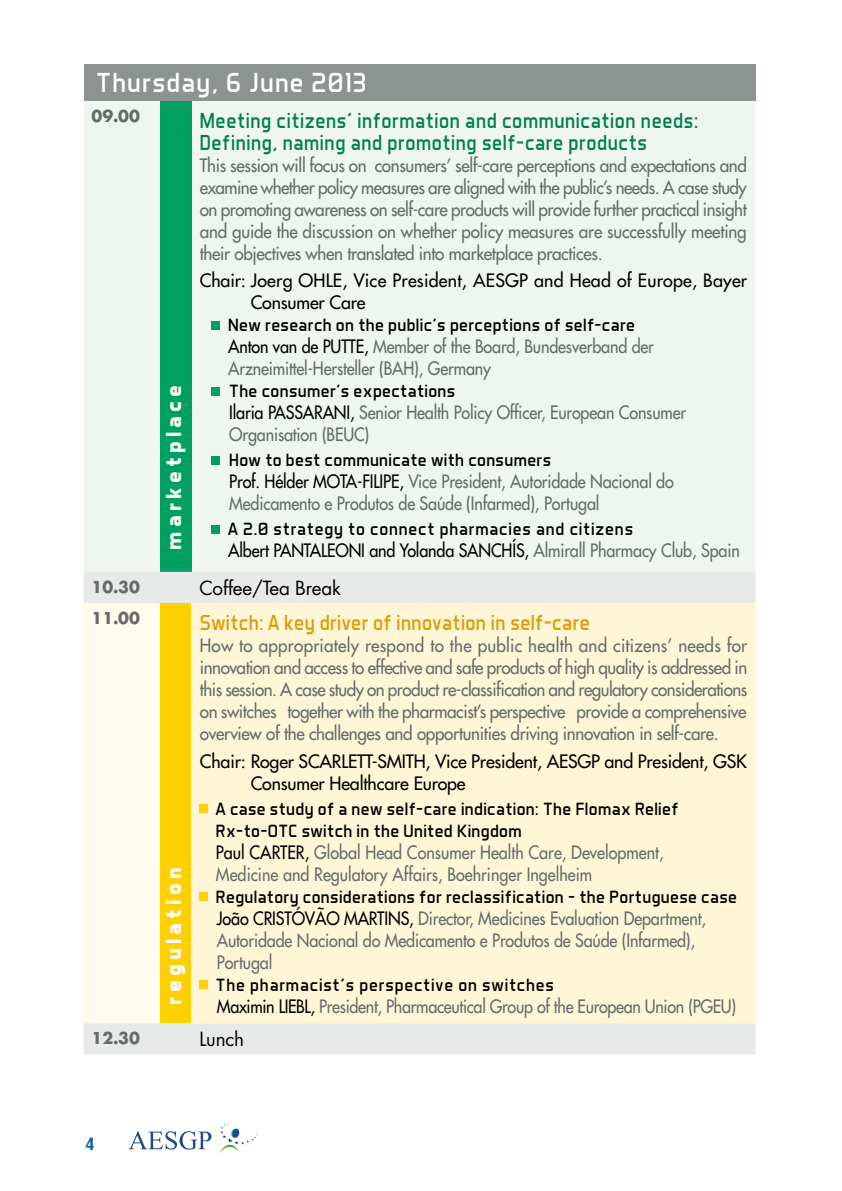
<style>
.page{position:relative;width:842px;height:1191px;background:#fff}
.page>*{position:absolute;margin:0;border:0;box-sizing:border-box;transform-origin:0 0}
.t1{font:28px "Aero Matics";letter-spacing:.045em;color:#fff}
.t2{font:22px/22px "Aero Matics";letter-spacing:.03em;color:#00804e;scale:.94 1}
.t3{font:22px "Aero Matics";letter-spacing:.02em;color:#dc9e00;scale:.94 1}
.t4{font:700 22px "Aero Matics";letter-spacing:.19em;color:#fff}
.t5{font:19px "Futura";letter-spacing:-.01em;color:#000}
.t6{font:18px/22px "Futura";letter-spacing:-.01em;color:#656c6a;text-align:justify;scale:.95 1}
.t7{font:18px/22px "Futura";letter-spacing:-.01em;color:#656c6a;scale:.9 1}
.t8{font:18px/22px "Aero Matics";letter-spacing:.02em;color:#000}
.t9{font:18px/22px "Futura";letter-spacing:-.01em;color:#000}
.t10{font:18px "Aero Matics";letter-spacing:.045em;color:#000}
.t11{font:18px/22px "Futura";letter-spacing:.015em;color:#000}
.t12{font:18px "Futura";letter-spacing:-.01em;color:#000;scale:.9 1}
.t13{font:700 18px "Dax";color:#005ea8;scale:.92 1}
.t14{font:700 16px "Futura";letter-spacing:-.01em;color:#656c6a}
.s1{color:#000}
.s2{color:#656c6a}
</style>
<div class="page">
<svg style="left:220px;top:1123px;width:37px;height:30px"></svg>
<div style="left:232px;top:1128px;width:7px;height:9px;background:#204b88;border-radius:50%"></div>
<svg style="left:129px;top:1131px;width:82px;height:18px"></svg>
<div style="left:84px;top:64px;width:671px;height:37px;background:#8d9391"></div>
<div style="left:84px;top:101px;width:671px;height:471px;background:#eff6f0"></div>
<div style="left:160px;top:101px;width:31px;height:471px;background:#00a063"></div>
<div style="left:84px;top:572px;width:671px;height:482px;background:#e8eaea"></div>
<div style="left:84px;top:603px;width:76px;height:420px;background:#fffaec"></div>
<div style="left:160px;top:603px;width:31px;height:420px;background:#ffd000"></div>
<div style="left:191px;top:603px;width:564px;height:420px;background:#fff6d8"></div>
<div style="left:211px;top:321px;width:8px;height:8px;background:#00a063"></div>
<div style="left:211px;top:387px;width:8px;height:8px;background:#00a063"></div>
<div style="left:211px;top:456px;width:8px;height:8px;background:#00a063"></div>
<div style="left:211px;top:525px;width:8px;height:8px;background:#00a063"></div>
<div style="left:200px;top:804px;width:8px;height:8px;background:#ffd000"></div>
<div style="left:200px;top:892px;width:8px;height:8px;background:#ffd000"></div>
<div style="left:200px;top:980px;width:8px;height:8px;background:#ffd000"></div>
<h1 class="t1" style="left:96px;top:66px;width:272px">Thursday, 6 June 2013</h1>
<p class="t14" style="left:92px;top:105px;width:50px">09.00</p>
<p class="t2" style="left:200px;top:109px;width:531px">Meeting citizens’ information and communication needs:<br>Defining, naming and promoting self-care products</p>
<p class="t6" style="left:200px;top:154px;width:577px">This session will focus on consumers’ self-care perceptions and expectations and examine whether policy measures are aligned with the public’s needs. A case study on promoting awareness on self-care products will provide further practical insight and guide the discussion on whether policy measures are successfully meeting their objectives when translated into marketplace practices.</p>
<p class="t11" style="left:251px;top:269px;width:498px;text-indent:-51px">Chair: Joerg OHLE, Vice President, AESGP and Head of Europe, Bayer<br>Consumer Care</p>
<p class="t8" style="left:228px;top:314px;width:408px">New research on the public’s perceptions of self-care</p>
<p class="t7" style="left:228px;top:335px;width:474px"><span class="s1">Anton van de PUTTE,</span> Member of the Board, Bundesverband der<br>Arzneimittel-Hersteller (BAH), Germany</p>
<p class="t8" style="left:229px;top:380px;width:227px">The consumer’s expectations</p>
<p class="t7" style="left:229px;top:401px;width:509px"><span class="s1">Ilaria PASSARANI,</span> Senior Health Policy Officer, European Consumer<br>Organisation (BEUC)</p>
<p class="t8" style="left:229px;top:449px;width:323px">How to best communicate with consumers</p>
<p class="t7" style="left:229px;top:470px;width:495px"><span class="s1">Prof. Hélder MOTA-FILIPE,</span> Vice President, Autoridade Nacional do<br>Medicamento e Produtos de Saúde (Infarmed), Portugal</p>
<p class="t10" style="left:228px;top:518px;width:406px">A 2.0 strategy to connect pharmacies and citizens</p>
<p class="t12" style="left:228px;top:538px;width:570px">Albert PANTALEONI and Yolanda SANCHÍS, <span class="s2">Almirall Pharmacy Club, Spain</span></p>
<p class="t14" style="left:92px;top:575px;width:50px">10.30</p>
<p class="t5" style="left:199px;top:574px;width:143px">Coffee/Tea Break</p>
<p class="t14" style="left:92px;top:607px;width:50px">11.00</p>
<p class="t3" style="left:200px;top:609px;width:416px">Switch: A key driver of innovation in self-care</p>
<p class="t6" style="left:200px;top:634px;width:578px">How to appropriately respond to the public health and citizens’ needs for innovation and access to effective and safe products of high quality is addressed in this session. A case study on product re-classification and regulatory considerations on switches together with the pharmacist’s perspective provide a comprehensive overview of the challenges and opportunities driving innovation in self-care.</p>
<p class="t9" style="left:251px;top:750px;width:498px;text-indent:-51px">Chair: Roger SCARLETT-SMITH, Vice President, AESGP and President, GSK<br>Consumer Healthcare Europe</p>
<p class="t8" style="left:216px;top:797px;width:464px">A case study of a new self-care indication: The Flomax Relief<br>Rx-to-OTC</p>
<p class="t4" style="left:161px;top:550px;width:166px;rotate:-90deg">marketplace</p>
<p class="t8" style="left:302px;top:819px;width:222px">switch in the United Kingdom</p>
<p class="t7" style="left:216px;top:840px;width:499px"><span class="s1">Paul CARTER,</span> Global Head Consumer Health Care, Development,<br>Medicine and Regulatory Affairs, Boehringer Ingelheim</p>
<p class="t8" style="left:216px;top:885px;width:523px">Regulatory considerations for reclassification – the Portuguese case</p>
<p class="t7" style="left:217px;top:906px;width:545px"><span class="s1">João CRISTÓVÃO MARTINS,</span> Director, Medicines Evaluation Department,<br>Autoridade Nacional do Medicamento e Produtos de Saúde (Infarmed),<br>Portugal</p>
<p class="t10" style="left:216px;top:973px;width:340px">The pharmacist’s perspective on switches</p>
<p class="t7" style="left:217px;top:994px;width:578px"><span class="s1">Maximin LIEBL,</span> President, Pharmaceutical Group of the European Union (PGEU)</p>
<p class="t4" style="left:161px;top:1004px;width:138px;rotate:-90deg">regulation</p>
<p class="t14" style="left:92px;top:1027px;width:50px">12.30</p>
<p class="t5" style="left:199px;top:1026px;width:46px">Lunch</p>
<p class="t13" style="left:85px;top:1133px;width:12px">4</p>
</div>
